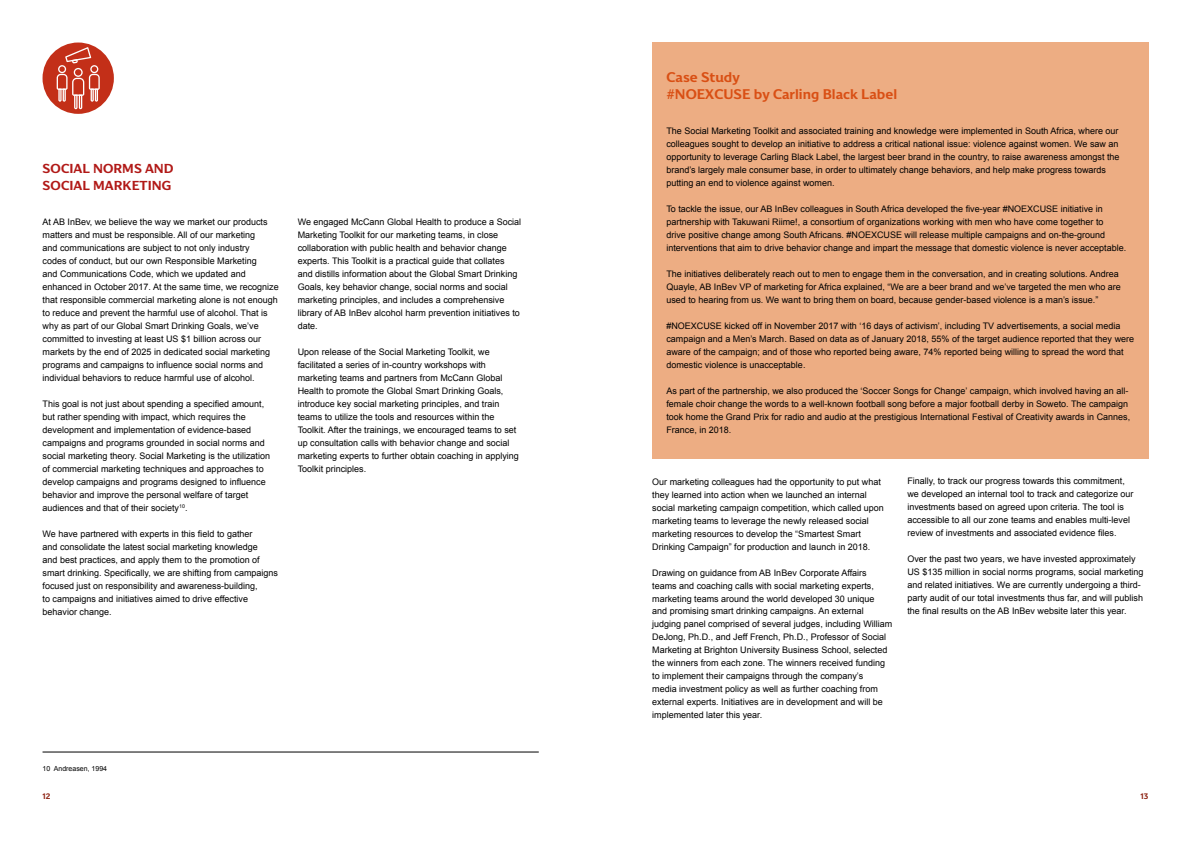
<style>
.page{position:relative;width:1191px;height:842px;background:#fff}
.page>*{position:absolute;margin:0;border:0;box-sizing:border-box;transform-origin:0 0}
.t1{font:14px/17px "AB In Bev Headlines";color:#d94f14}
.t2{font:13px/17px "AB In Bev Headlines";color:#b11917}
.t3{font:9px/13px "Arial";color:#000}
.t4{font:8px "AB In Bev Headlines";color:#8d2313}
.t5{font:7px "Arial";color:#000}
</style>
<div class="page">
<hr style="left:43px;top:752px;width:496px;height:1px;background:#000">
<div style="left:43px;top:43px;width:71px;height:71px;background:#c32f18;border-radius:50%"></div>
<svg style="left:57px;top:47px;width:43px;height:62px"></svg>
<div style="left:652px;top:43px;width:496px;height:416px;background:#edad83"></div>
<h2 class="t2" style="left:43px;top:159px;width:132px">SOCIAL NORMS AND<br>SOCIAL MARKETING</h2>
<p class="t3" style="left:43px;top:215px;width:238px">At AB InBev, we believe the way we market our products matters and must be responsible. All of our marketing<br>and communications are subject to not only industry<br>codes of conduct, but our own Responsible Marketing<br>and Communications Code, which we updated and enhanced in October 2017. At the same time, we recognize that responsible commercial marketing alone is not enough to reduce and prevent the harmful use of alcohol. That is why as part of our Global Smart Drinking Goals, we’ve committed to investing at least US $1 billion across our markets by the end of 2025 in dedicated social marketing programs and campaigns to influence social norms and individual behaviors to reduce harmful use of alcohol.</p>
<p class="t3" style="left:43px;top:397px;width:229px">This goal is not just about spending a specified amount, but rather spending with impact, which requires the development and implementation of evidence-based campaigns and programs grounded in social norms and social marketing theory. Social Marketing is the utilization of commercial marketing techniques and approaches to develop campaigns and programs designed to influence behavior and improve the personal welfare of target audiences and that of their society<sup>10</sup>.</p>
<p class="t3" style="left:43px;top:527px;width:237px">We have partnered with experts in this field to gather<br>and consolidate the latest social marketing knowledge<br>and best practices, and apply them to the promotion of smart drinking. Specifically, we are shifting from campaigns focused just on responsibility and awareness-building,<br>to campaigns and initiatives aimed to drive effective behavior change.</p>
<p class="t3" style="left:298px;top:215px;width:225px">We engaged McCann Global Health to produce a Social Marketing Toolkit for our marketing teams, in close collaboration with public health and behavior change experts. This Toolkit is a practical guide that collates and distills information about the Global Smart Drinking Goals, key behavior change, social norms and social marketing principles, and includes a comprehensive library of AB InBev alcohol harm prevention initiatives to date.</p>
<p class="t3" style="left:298px;top:345px;width:223px">Upon release of the Social Marketing Toolkit, we facilitated a series of in-country workshops with marketing teams and partners from McCann Global Health to promote the Global Smart Drinking Goals, introduce key social marketing principles, and train teams to utilize the tools and resources within the Toolkit. After the trainings, we encouraged teams to set up consultation calls with behavior change and social marketing experts to further obtain coaching in applying Toolkit principles.</p>
<p class="t5" style="left:43px;top:764px;width:66px">10 Andreasen, 1994</p>
<h1 class="t1" style="left:666px;top:68px;width:232px">Case Study<br>#NOEXCUSE by Carling Black Label</h1>
<p class="t3" style="left:666px;top:124px;width:455px">The Social Marketing Toolkit and associated training and knowledge were implemented in South Africa, where our colleagues sought to develop an initiative to address a critical national issue: violence against women. We saw an opportunity to leverage Carling Black Label, the largest beer brand in the country, to raise awareness amongst the brand’s largely male consumer base, in order to ultimately change behaviors, and help make progress towards putting an end to violence against women.</p>
<p class="t3" style="left:666px;top:202px;width:461px">To tackle the issue, our AB InBev colleagues in South Africa developed the five-year #NOEXCUSE initiative in partnership with Takuwani Riime!, a consortium of organizations working with men who have come together to<br>drive positive change among South Africans. #NOEXCUSE will release multiple campaigns and on-the-ground interventions that aim to drive behavior change and impart the message that domestic violence is never acceptable.</p>
<p class="t3" style="left:666px;top:267px;width:456px">The initiatives deliberately reach out to men to engage them in the conversation, and in creating solutions. Andrea<br>Quayle, AB InBev VP of marketing for Africa explained, “We are a beer brand and we’ve targeted the men who are used to hearing from us. We want to bring them on board, because gender-based violence is a man’s issue.”</p>
<p class="t3" style="left:666px;top:319px;width:469px">#NOEXCUSE kicked off in November 2017 with ‘16 days of activism’, including TV advertisements, a social media campaign and a Men’s March. Based on data as of January 2018, 55% of the target audience reported that they were aware of the campaign; and of those who reported being aware, 74% reported being willing to spread the word that domestic violence is unacceptable.</p>
<p class="t3" style="left:666px;top:384px;width:465px">As part of the partnership, we also produced the ‘Soccer Songs for Change’ campaign, which involved having an all&shy;female choir change the words to a well-known football song before a major football derby in Soweto. The campaign took home the Grand Prix for radio and audio at the prestigious International Festival of Creativity awards in Cannes, France, in 2018.</p>
<p class="t3" style="left:652px;top:475px;width:233px">Our marketing colleagues had the opportunity to put what they learned into action when we launched an internal social marketing campaign competition, which called upon marketing teams to leverage the newly released social marketing resources to develop the “Smartest Smart Drinking Campaign” for production and launch in 2018.</p>
<p class="t3" style="left:652px;top:566px;width:242px">Drawing on guidance from AB InBev Corporate Affairs teams and coaching calls with social marketing experts, marketing teams around the world developed 30 unique<br>and promising smart drinking campaigns. An external judging panel comprised of several judges, including William DeJong, Ph.D., and Jeff French, Ph.D., Professor of Social Marketing at Brighton University Business School, selected the winners from each zone. The winners received funding to implement their campaigns through the company’s<br>media investment policy as well as further coaching from external experts. Initiatives are in development and will be implemented later this year.</p>
<p class="t3" style="left:907px;top:475px;width:228px">Finally, to track our progress towards this commitment, we developed an internal tool to track and categorize our investments based on agreed upon criteria. The tool is accessible to all our zone teams and enables multi-level review of investments and associated evidence files.</p>
<p class="t3" style="left:907px;top:553px;width:238px">Over the past two years, we have invested approximately US $135 million in social norms programs, social marketing and related initiatives. We are currently undergoing a third&shy;party audit of our total investments thus far, and will publish the final results on the AB InBev website later this year.</p>
<p class="t4" style="left:43px;top:791px;width:9px">12</p>
<p class="t4" style="left:1140px;top:791px;width:10px">13</p>
</div>
